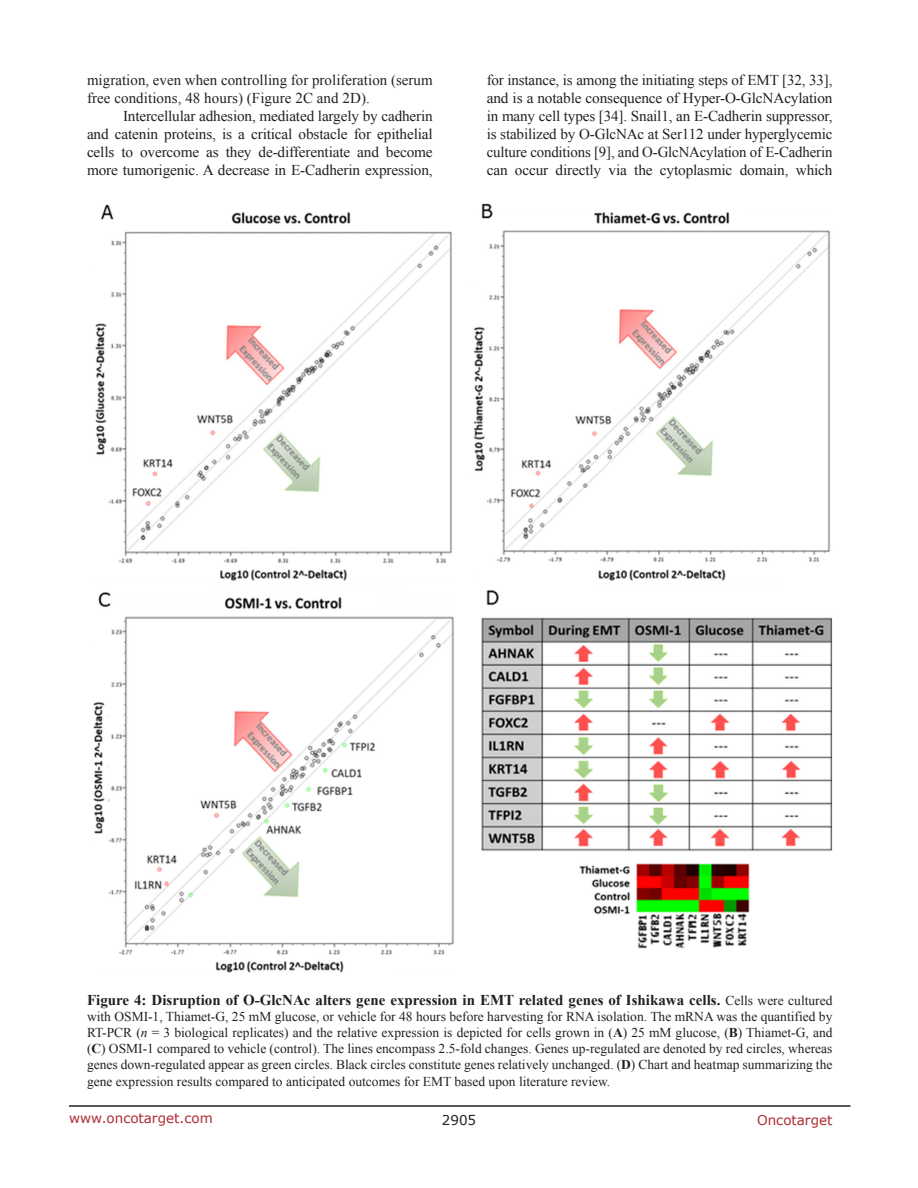
<style>
.page{position:relative;width:918px;height:1188px;background:#fff}
.page>*{position:absolute;margin:0;border:0;box-sizing:border-box;transform-origin:0 0}
.BodyText{font:15px/18px "Times New Roman";letter-spacing:-.01em;color:#231f20;text-align:justify}
.FigureText{font:700 15px "Times New Roman";color:#231f20}
.FigureText-2{font:13.5px/16.2px "Times New Roman";color:#231f20;text-align:justify}
.t1{font:13.5px "Verdana";color:#ac2b31}
.t2{font:13.5px "Verdana";color:#231f20}
.s1{font-weight:400;font-size:13.5px}
.s2{font-style:italic}
.s3{font-weight:700}
</style>
<div class="page">
<hr style="left:69px;top:1105px;width:781px;height:2px;background:#231f20">
<img style="left:93px;top:203px;width:740px;height:770px">
<p class="BodyText" style="left:87px;top:71px;width:347px">migration, even when controlling for proliferation (serum free conditions, 48 hours) (Figure 2C and 2D).</p>
<p class="BodyText" style="left:87px;top:107px;width:347px;text-indent:36px">Intercellular adhesion, mediated largely by cadherin and catenin proteins, is a critical obstacle for epithelial cells to overcome as they de-differentiate and become more tumorigenic. A decrease in E-Cadherin expression,</p>
<p class="BodyText" style="left:487px;top:71px;width:347px">for instance, is among the initiating steps of EMT [32, 33], and is a notable consequence of Hyper-O-GlcNAcylation in many cell types [34]. Snail1, an E-Cadherin suppressor, is stabilized by O-GlcNAc at Ser112 under hyperglycemic culture conditions [9], and O-GlcNAcylation of E-Cadherin can occur directly via the cytoplasmic domain, which</p>
<p class="FigureText" style="left:87px;top:989px;width:747px">Figure 4: Disruption of O-GlcNAc alters gene expression in EMT related genes of Ishikawa cells. <span class="s1">Cells were cultured</span></p>
<p class="FigureText-2" style="left:87px;top:1008px;width:747px">with OSMI-1, Thiamet-G, 25 mM glucose, or vehicle for 48 hours before harvesting for RNA isolation. The mRNA was the quantified by RT-PCR (<span class="s2">n</span> = 3 biological replicates) and the relative expression is depicted for cells grown in (<span class="s3">A</span>) 25 mM glucose, (<span class="s3">B</span>) Thiamet-G, and (<span class="s3">C</span>) OSMI-1 compared to vehicle (control). The lines encompass 2.5-fold changes. Genes up-regulated are denoted by red circles, whereas genes down-regulated appear as green circles. Black circles constitute genes relatively unchanged. (<span class="s3">D</span>) Chart and heatmap summarizing the gene expression results compared to anticipated outcomes for EMT based upon literature review.</p>
<p class="t1" style="left:69px;top:1109px;width:145px">www.oncotarget.com</p>
<p class="t2" style="left:442px;top:1111px;width:36px">2905</p>
<p class="t1" style="left:757px;top:1111px;width:77px">Oncotarget</p>
</div>
